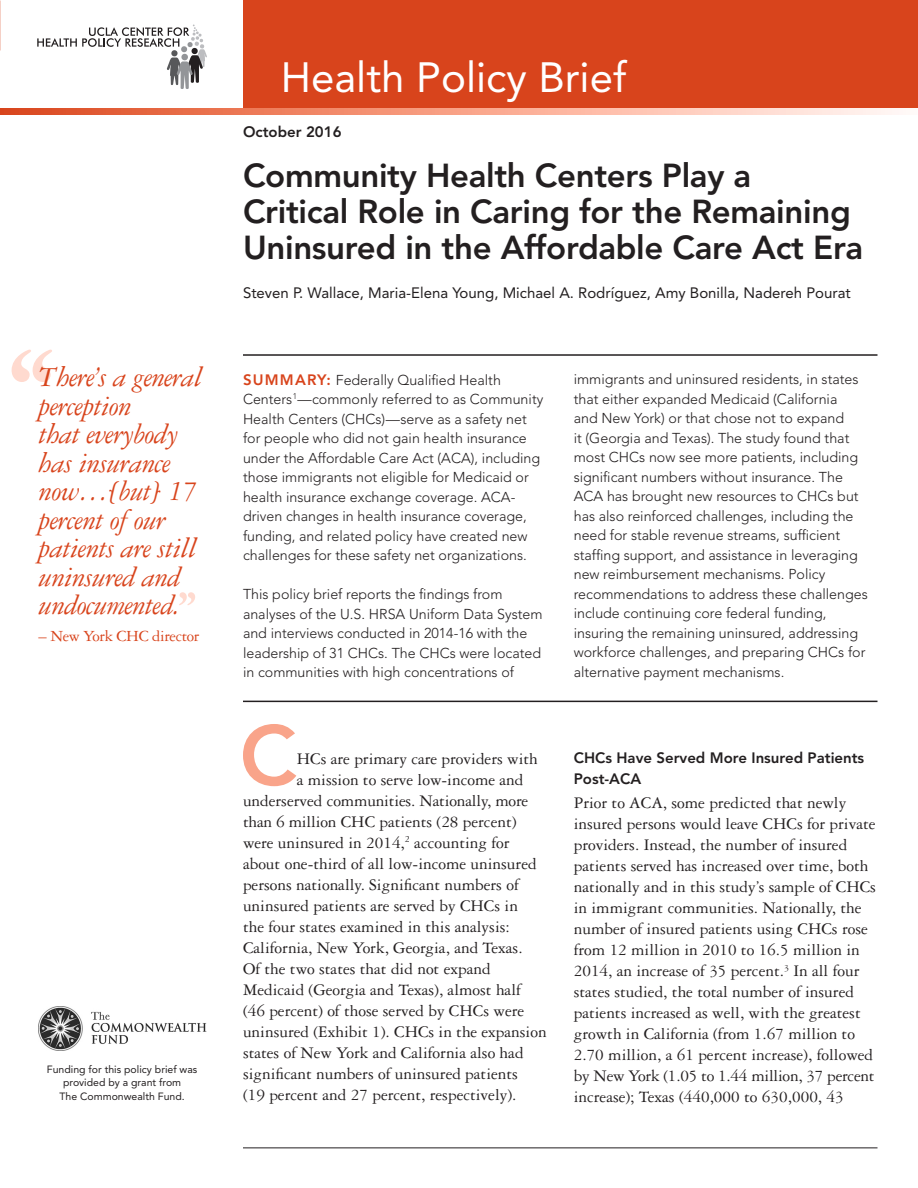
<style>
.page{position:relative;width:918px;height:1188px;background:#fff}
.page>*{position:absolute;margin:0;border:0;box-sizing:border-box;transform-origin:0 0}
.t1{font:700 150px "Garamond Three";color:#ffdacf}
.Intro_Paragraph_2{font:800 83.55px "Avenir";color:#f9a48a}
.t2{font:700 60px "Garamond Three";color:#ffdacf}
.t3{font:42px "Avenir";color:#fff}
.Main_Title{font:800 33px/36px "Avenir";letter-spacing:-.01em;color:#231f20}
.Pull-Quotes{font:italic 30px/28.5px "Garamond Three";letter-spacing:-.02em;color:#d8441c}
.Intro_Paragraph_2-2{font:17.25px "Garamond Three";color:#231f20}
.Text_2{font:17.25px/21px "Garamond Three";color:#231f20}
.Pull-Quotes-2{font:16.5px "Garamond Three";letter-spacing:-.02em;color:#d8441c}
.Author_Names{font:15px "Avenir";color:#231f20}
.Subheads_2{font:800 15px/21px "Avenir";color:#231f20}
.Publication_Date{font:800 15px "Avenir";color:#231f20}
.Summary_Text{font:300 14.25px/19.5px "Avenir";color:#231f20}
.Table_Headings{font:10.5px/13.5px "Avenir";color:#231f20;text-align:center}
.s1{font-weight:800;font-size:15px;color:#d8441c}
</style>
<div class="page">
<div style="left:243px;top:0;width:675px;height:108px;background:#d8441c"></div>
<svg style="left:0;top:108px;width:895px;height:7px;background:#f39f86"></svg>
<svg style="left:37px;top:24px;width:170px;height:65px"></svg>
<hr style="left:243px;top:1148px;width:635px;height:1px;background:#231f20">
<hr style="left:243px;top:354px;width:635px;height:2px;background:#231f20">
<hr style="left:243px;top:701px;width:635px;height:1px;background:#231f20">
<img style="left:39px;top:1006px;width:168px;height:45px">
<p class="t1" style="left:5px;top:315px;width:56px">‘‘</p>
<p class="Pull-Quotes" style="left:39px;top:364px;width:165px">There’s a general perception<br>that everybody has insurance now…[but] 17 percent of our patients are still uninsured and undocumented.</p>
<p class="Pull-Quotes-2" style="left:39px;top:628px;width:162px">– New York CHC director</p>
<p class="t2" style="left:176px;top:579px;width:23px">’’</p>
<p class="Table_Headings" style="left:47px;top:1062px;width:152px">Funding for this policy brief was provided by a grant from<br>The Commonwealth Fund.</p>
<p class="t3" style="left:281px;top:54px;width:347px">Health Policy Brief</p>
<p class="Publication_Date" style="left:243px;top:123px;width:100px">October 2016</p>
<p class="Main_Title" style="left:243px;top:158px;width:622px">Community Health Centers Play a<br>Critical Role in Caring for the Remaining<br>Uninsured in the Affordable Care Act Era</p>
<p class="Author_Names" style="left:243px;top:284px;width:609px">Steven P. Wallace, Maria-Elena Young, Michael A. Rodríguez, Amy Bonilla, Nadereh Pourat</p>
<p class="Summary_Text" style="left:243px;top:370px;width:302px"><span class="s1">SUMMARY:</span> Federally Qualified Health Centers<sup>1</sup>—commonly referred to as Community Health Centers (CHCs)—serve as a safety net for people who did not gain health insurance under the Affordable Care Act (ACA), including those immigrants not eligible for Medicaid or health insurance exchange coverage. ACA&shy;driven changes in health insurance coverage, funding, and related policy have created new challenges for these safety net organizations.</p>
<p class="Summary_Text" style="left:243px;top:584px;width:301px">This policy brief reports the findings from analyses of the U.S. HRSA Uniform Data System and interviews conducted in 2014-16 with the leadership of 31 CHCs. The CHCs were located in communities with high concentrations of</p>
<p class="Intro_Paragraph_2" style="left:240px;top:706px;width:59px">C</p>
<p class="Intro_Paragraph_2-2" style="left:297px;top:749px;width:242px">HCs are primary care providers with</p>
<p class="Intro_Paragraph_2-2" style="left:297px;top:770px;width:228px">a mission to serve low-income and</p>
<p class="Intro_Paragraph_2-2" style="left:243px;top:791px;width:287px">underserved communities. Nationally, more</p>
<p class="Intro_Paragraph_2-2" style="left:243px;top:812px;width:275px">than 6 million CHC patients (28 percent)</p>
<p class="Intro_Paragraph_2-2" style="left:243px;top:833px;width:268px">were uninsured in 2014,<sup>2</sup> accounting for</p>
<p class="Intro_Paragraph_2-2" style="left:243px;top:854px;width:295px">about one-third of all low-income uninsured</p>
<p class="Intro_Paragraph_2-2" style="left:243px;top:875px;width:277px">persons nationally. Significant numbers of</p>
<p class="Intro_Paragraph_2-2" style="left:243px;top:896px;width:276px">uninsured patients are served by CHCs in</p>
<p class="Intro_Paragraph_2-2" style="left:243px;top:917px;width:268px">the four states examined in this analysis:</p>
<p class="Intro_Paragraph_2-2" style="left:243px;top:938px;width:281px">California, New York, Georgia, and Texas.</p>
<p class="Intro_Paragraph_2-2" style="left:243px;top:959px;width:249px">Of the two states that did not expand</p>
<p class="Intro_Paragraph_2-2" style="left:243px;top:980px;width:279px">Medicaid (Georgia and Texas), almost half</p>
<p class="Intro_Paragraph_2-2" style="left:243px;top:1001px;width:283px">(46 percent) of those served by CHCs were</p>
<p class="Intro_Paragraph_2-2" style="left:243px;top:1022px;width:305px">uninsured (Exhibit 1). CHCs in the expansion</p>
<p class="Intro_Paragraph_2-2" style="left:243px;top:1043px;width:282px">states of New York and California also had</p>
<p class="Intro_Paragraph_2-2" style="left:243px;top:1064px;width:277px">significant numbers of uninsured patients</p>
<p class="Intro_Paragraph_2-2" style="left:243px;top:1085px;width:275px">(19 percent and 27 percent, respectively).</p>
<p class="Summary_Text" style="left:574px;top:369px;width:296px">immigrants and uninsured residents, in states that either expanded Medicaid (California<br>and New York) or that chose not to expand<br>it (Georgia and Texas). The study found that most CHCs now see more patients, including significant numbers without insurance. The ACA has brought new resources to CHCs but has also reinforced challenges, including the need for stable revenue streams, sufficient staffing support, and assistance in leveraging new reimbursement mechanisms. Policy recommendations to address these challenges include continuing core federal funding, insuring the remaining uninsured, addressing workforce challenges, and preparing CHCs for alternative payment mechanisms.</p>
<p class="Subheads_2" style="left:574px;top:747px;width:292px">CHCs Have Served More Insured Patients<br>Post-ACA</p>
<p class="Text_2" style="left:574px;top:793px;width:304px">Prior to ACA, some predicted that newly insured persons would leave CHCs for private providers. Instead, the number of insured patients served has increased over time, both nationally and in this study’s sample of CHCs in immigrant communities. Nationally, the number of insured patients using CHCs rose from 12 million in 2010 to 16.5 million in 2014, an increase of 35 percent.<sup>3</sup> In all four states studied, the total number of insured patients increased as well, with the greatest growth in California (from 1.67 million to 2.70 million, a 61 percent increase), followed by New York (1.05 to 1.44 million, 37 percent increase); Texas (440,000 to 630,000, 43</p>
</div>
